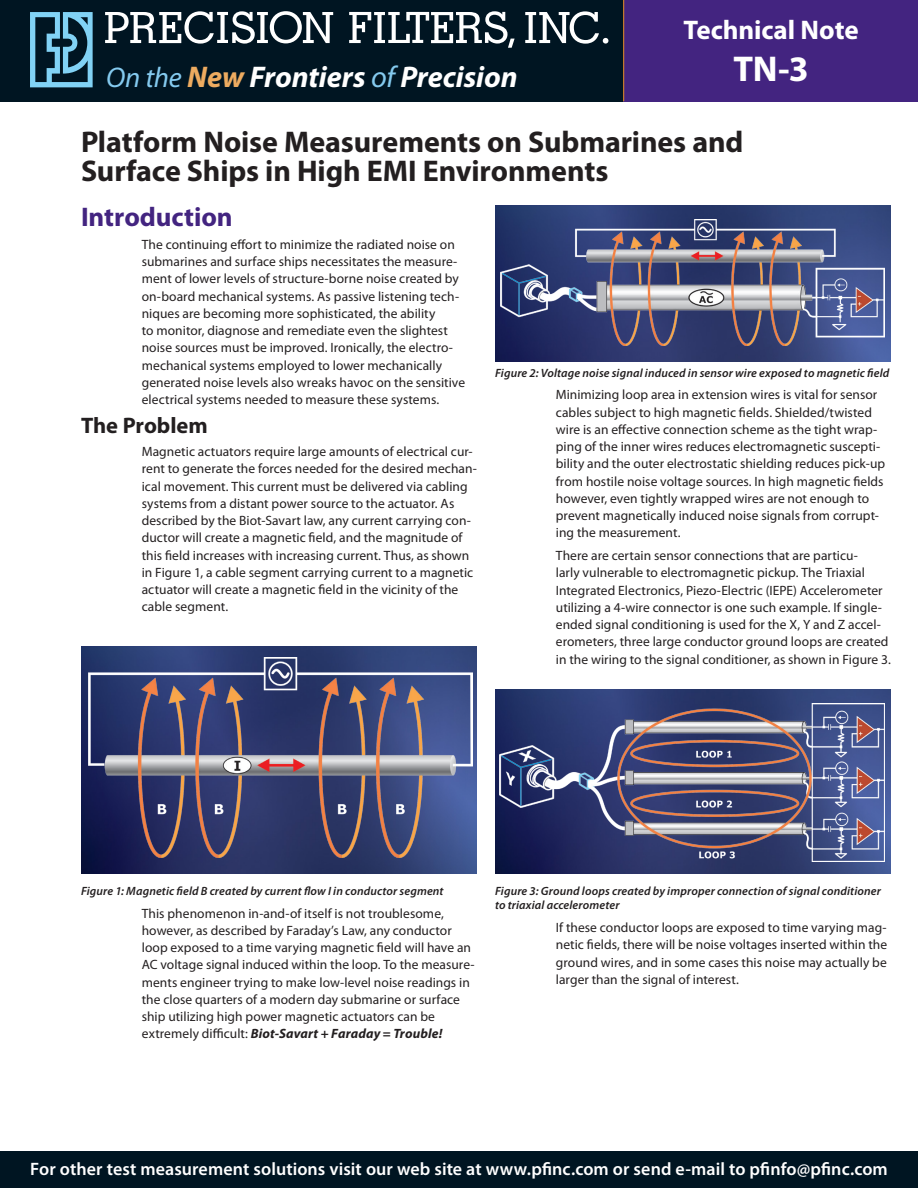
<style>
.page{position:relative;width:918px;height:1188px;background:#fff}
.page>*{position:absolute;margin:0;border:0;box-sizing:border-box;transform-origin:0 0}
.Subhead_1{font:700 36px "Myriad Pro";color:#fff}
.t1{font:700 30px/29.2px "Myriad Pro";letter-spacing:-.005em;color:#231f20}
.Body_text{font:italic 700 30px "Myriad Pro";letter-spacing:-.005em;color:#fff}
.Subhead_1-2{font:700 27px "Myriad Pro";letter-spacing:-.005em;color:#fff}
.H1_Subtitle{font:700 27px "Myriad Pro";letter-spacing:-.005em;color:#432480}
.t2{font:700 22.5px "Myriad Pro";color:#231f20}
.Subhead_3{font:600 18px "Myriad Pro";letter-spacing:.005em;color:#fff}
.Body_text-2{font:13.5px/17.2px "Myriad Pro";letter-spacing:.005em;color:#231f20}
.t3{font:italic 600 12px/14.4px "Myriad Pro";letter-spacing:.01em;color:#231f20}
.s1{font-weight:400;font-size:28.5px;color:#84caef}
.s2{color:#edab60}
.s3{font-weight:400;color:#84caef}
.s4{font-weight:700;font-style:italic}
</style>
<div class="page">
<div style="left:0;top:0;width:636px;height:101px;background:#001522"></div>
<div style="left:624px;top:0;width:294px;height:101px;background:#432480"></div>
<div style="left:0;top:1152px;width:918px;height:36px;background:#001522"></div>
<svg style="left:30px;top:12px;width:63px;height:75px"></svg>
<svg style="left:349px;top:11px;width:166px;height:37px"></svg>
<svg style="left:105px;top:11px;width:228px;height:33px"></svg>
<svg style="left:525px;top:11px;width:83px;height:33px"></svg>
<hr style="left:623px;top:0;width:1px;height:101px;background:#e38c18">
<img style="left:81px;top:647px;width:396px;height:227px">
<img style="left:495px;top:206px;width:396px;height:155px">
<img style="left:495px;top:689px;width:396px;height:185px">
<img style="left:501px;top:219px;width:383px;height:127px">
<img style="left:89px;top:657px;width:383px;height:200px">
<img style="left:500px;top:704px;width:384px;height:157px">
<p class="Body_text" style="left:106px;top:57px;width:413px"><span class="s1">On the</span> <span class="s2">New</span> Frontiers <span class="s3">of</span> Precision</p>
<p class="Subhead_1-2" style="left:684px;top:12px;width:177px">Technical Note</p>
<p class="Subhead_1" style="left:734px;top:45px;width:77px">TN-3</p>
<h1 class="t1" style="left:81px;top:126px;width:664px">Platform Noise Measurements on Submarines and<br>Surface Ships in High EMI Environments</h1>
<p class="H1_Subtitle" style="left:81px;top:199px;width:153px">Introduction</p>
<p class="Body_text-2" style="left:142px;top:235px;width:325px">The continuing effort to minimize the radiated noise on submarines and surface ships necessitates the measure&shy;ment of lower levels of structure-borne noise created by on-board mechanical systems. As passive listening tech&shy;niques are becoming more sophisticated, the ability<br>to monitor, diagnose and remediate even the slightest noise sources must be improved. Ironically, the electro&shy;mechanical systems employed to lower mechanically generated noise levels also wreaks havoc on the sensitive electrical systems needed to measure these systems.</p>
<h2 class="t2" style="left:81px;top:411px;width:128px">The Problem</h2>
<p class="Body_text-2" style="left:142px;top:443px;width:337px">Magnetic actuators require large amounts of electrical cur&shy;rent to generate the forces needed for the desired mechan&shy;ical movement. This current must be delivered via cabling systems from a distant power source to the actuator. As described by the Biot-Savart law, any current carrying con&shy;ductor will create a magnetic field, and the magnitude of this field increases with increasing current. Thus, as shown in Figure 1, a cable segment carrying current to a magnetic actuator will create a magnetic field in the vicinity of the cable segment.</p>
<p class="t3" style="left:495px;top:365px;width:396px">Figure 2: Voltage noise signal induced in sensor wire exposed to magnetic field</p>
<p class="Body_text-2" style="left:556px;top:386px;width:331px">Minimizing loop area in extension wires is vital for sensor cables subject to high magnetic fields. Shielded/twisted wire is an effective connection scheme as the tight wrap&shy;ping of the inner wires reduces electromagnetic suscepti&shy;bility and the outer electrostatic shielding reduces pick-up from hostile noise voltage sources. In high magnetic fields however, even tightly wrapped wires are not enough to prevent magnetically induced noise signals from corrupt&shy;ing the measurement.</p>
<p class="Body_text-2" style="left:556px;top:547px;width:337px">There are certain sensor connections that are particu-<br>larly vulnerable to electromagnetic pickup. The Triaxial Integrated Electronics, Piezo-Electric (IEPE) Accelerometer utilizing a 4-wire connector is one such example. If single&shy;ended signal conditioning is used for the X, Y and Z accel&shy;erometers, three large conductor ground loops are created in the wiring to the signal conditioner, as shown in Figure 3.</p>
<p class="t3" style="left:81px;top:883px;width:364px">Figure 1: Magnetic field B created by current flow I in conductor segment</p>
<p class="Body_text-2" style="left:142px;top:904px;width:334px">This phenomenon in-and-of itself is not troublesome, however, as described by Faraday’s Law, any conductor loop exposed to a time varying magnetic field will have an AC voltage signal induced within the loop. To the measure&shy;ments engineer trying to make low-level noise readings in the close quarters of a modern day submarine or surface ship utilizing high power magnetic actuators can be extremely difficult: <span class="s4">Biot-Savart + Faraday = Trouble!</span></p>
<p class="t3" style="left:495px;top:883px;width:387px">Figure 3: Ground loops created by improper connection of signal conditioner to triaxial accelerometer</p>
<p class="Body_text-2" style="left:556px;top:919px;width:333px;text-align:justify">If these conductor loops are exposed to time varying mag&shy;netic fields, there will be noise voltages inserted within the ground wires, and in some cases this noise may actually be larger than the signal of interest.</p>
<p class="Subhead_3" style="left:30px;top:1157px;width:859px">For other test measurement solutions visit our web site at www.pfinc.com or send e-mail to pfinfo@pfinc.com</p>
</div>
